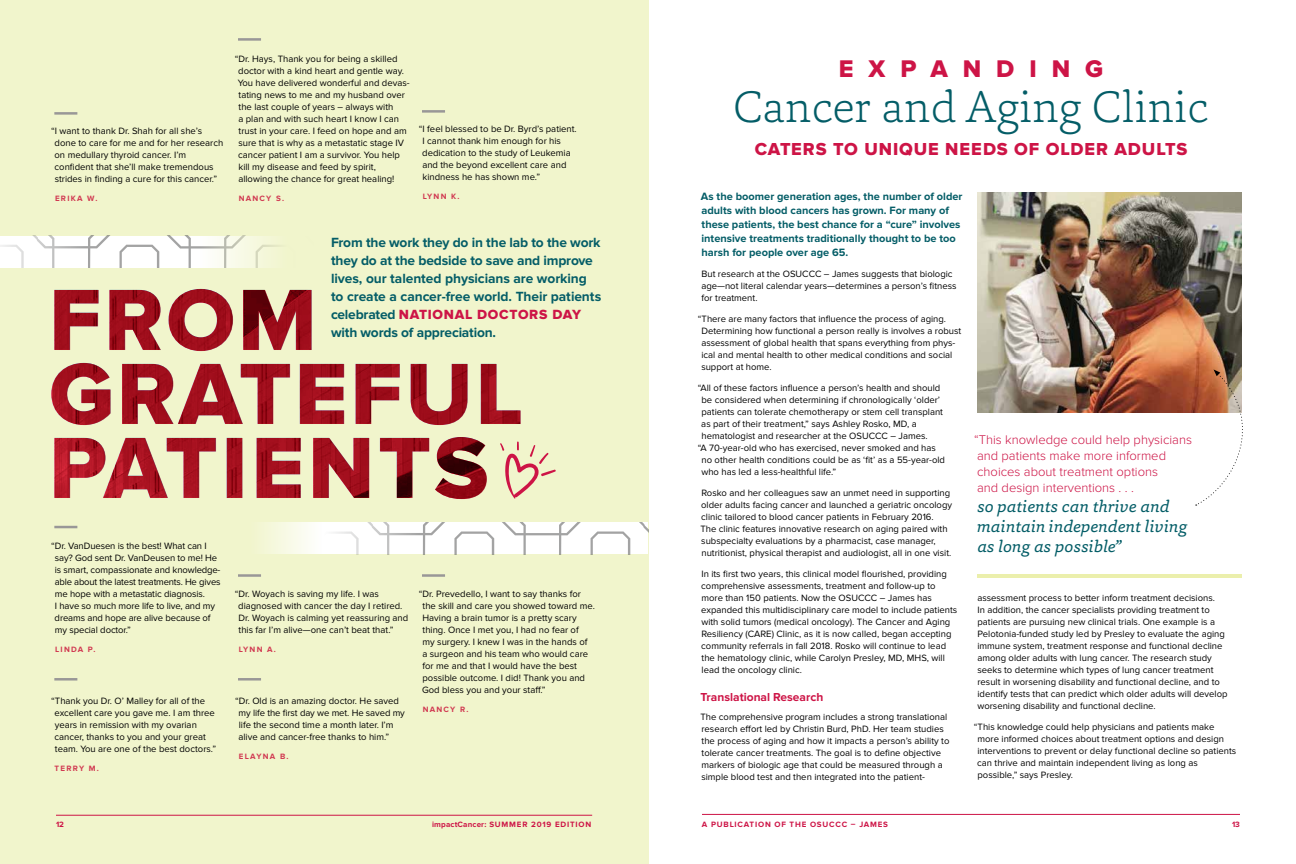
<style>
.page{position:relative;width:1296px;height:864px;background:#fff}
.page>*{position:absolute;margin:0;border:0;box-sizing:border-box;transform-origin:0 0}
.t1{font:200 45px "Capita";color:#045d67}
.t2{font:25px "Proxima Nova Extrabld";letter-spacing:.6em;color:#cd1446}
.t3{font:18px "Proxima Nova Extrabld";letter-spacing:.05em;color:#cd1446}
.t4{font:italic 17px/20px "Capita";color:#045d67}
.t5{font:700 13.8px/18.1px "Proxima Nova";letter-spacing:-.01em;color:#045d67}
.t6{font:13.8px "Proxima Nova Extrabld";letter-spacing:.05em;color:#cd1446}
.t7{font:300 13px/16px "Proxima Nova";color:#cd1446}
.t8{font:700 12px "Proxima Nova";color:#cd1446}
.t9{font:700 11px/14px "Proxima Nova";color:#045d67}
.t10{font:9.5px/12px "Proxima Nova";color:#000}
.t11{font:700 8px "Proxima Nova";letter-spacing:.1em;color:#cd1446}
.t12{font:700 8px "Proxima Nova";letter-spacing:.16em;color:#d13951}
.s1{font-family:"Proxima Nova";font-weight:700;color:#045d67}
</style>
<div class="page">
<div style="left:0;top:0;width:648px;height:864px;background:#f1f5cc"></div>
<svg style="left:0;top:236px;width:278px;height:31px"></svg>
<svg style="left:265px;top:523px;width:20px;height:31px"></svg>
<svg style="left:285px;top:523px;width:363px;height:31px"></svg>
<svg style="left:54px;top:437px;width:433px;height:62px"></svg>
<svg style="left:51px;top:363px;width:470px;height:62px"></svg>
<svg style="left:54px;top:289px;width:258px;height:62px"></svg>
<hr style="left:54px;top:112px;width:23px;height:3px;background:#999797">
<hr style="left:238px;top:38px;width:23px;height:3px;background:#999797">
<hr style="left:422px;top:110px;width:23px;height:3px;background:#999797">
<hr style="left:422px;top:574px;width:23px;height:3px;background:#999797">
<hr style="left:54px;top:526px;width:23px;height:2px;background:#999797">
<hr style="left:238px;top:574px;width:23px;height:3px;background:#999797">
<hr style="left:238px;top:678px;width:23px;height:3px;background:#999797">
<hr style="left:54px;top:678px;width:23px;height:3px;background:#999797">
<img style="left:977px;top:192px;width:264px;height:220px">
<svg style="left:1196px;top:369px;width:47px;height:137px"></svg>
<hr style="left:977px;top:574px;width:264px;height:3px;background:#ebefac">
<svg style="left:500px;top:441px;width:56px;height:58px"></svg>
<hr style="left:56px;top:815px;width:536px;height:1px;background:#cd1446">
<hr style="left:702px;top:814px;width:538px;height:1px;background:#cd1446">
<p class="t10" style="left:55px;top:125px;width:170px;text-indent:-3px">“I want to thank Dr. Shah for all she’s done to care for me and for her research on medullary thyroid cancer. I’m confident that she’ll make tremendous strides in finding a cure for this cancer.”</p>
<p class="t12" style="left:55px;top:193px;width:44px">ERIKA W.</p>
<p class="t10" style="left:235px;top:53px;width:176px">“Dr. Hays, Thank you for being a skilled doctor with a kind heart and gentle way.<br>You have delivered wonderful and devas&shy;tating news to me and my husband over the last couple of years – always with<br>a plan and with such heart I know I can trust in your care. I feed on hope and am sure that is why as a metastatic stage IV cancer patient I am a survivor. You help kill my disease and feed by spirit,<br>allowing the chance for great healing!</p>
<p class="t12" style="left:239px;top:193px;width:47px">NANCY S.</p>
<p class="t10" style="left:422px;top:123px;width:156px;text-indent:-3px">“I feel blessed to be Dr. Byrd’s patient.<br>I cannot thank him enough for his dedication to the study of Leukemia and the beyond excellent care and kindness he has shown me.”</p>
<p class="t12" style="left:423px;top:191px;width:38px">LYNN K.</p>
<h3 class="t5" style="left:331px;top:233px;width:272px">From the work they do in the lab to the work they do at the bedside to save and improve lives, our talented physicians are working to create a cancer-free world. Their patients</h3>
<h3 class="t6" style="left:331px;top:306px;width:252px"><span class="s1">celebrated</span> NATIONAL DOCTORS DAY</h3>
<h3 class="t5" style="left:331px;top:324px;width:167px">with words of appreciation.</h3>
<p class="t10" style="left:55px;top:540px;width:168px;text-indent:-3px">“Dr. VanDuesen is the best! What can I say? God sent Dr. VanDeusen to me! He is smart, compassionate and knowledge&shy;able about the latest treatments. He gives me hope with a metastatic diagnosis.<br>I have so much more life to live, and my dreams and hope are alive because of my special doctor.”</p>
<p class="t12" style="left:55px;top:645px;width:42px">LINDA P.</p>
<p class="t10" style="left:55px;top:695px;width:163px;text-indent:-3px">“Thank you Dr. O’ Malley for all of the excellent care you gave me. I am three years in remission with my ovarian cancer, thanks to you and your great team. You are one of the best doctors.”</p>
<p class="t12" style="left:55px;top:763px;width:46px">TERRY M.</p>
<p class="t10" style="left:238px;top:588px;width:172px;text-indent:-3px">“Dr. Woyach is saving my life. I was diagnosed with cancer the day I retired.<br>Dr. Woyach is calming yet reassuring and this far I’m alive—one can’t beat that.”</p>
<p class="t12" style="left:239px;top:645px;width:39px">LYNN A.</p>
<p class="t10" style="left:238px;top:695px;width:168px;text-indent:-3px">“Dr. Old is an amazing doctor. He saved my life the first day we met. He saved my life the second time a month later. I’m alive and cancer-free thanks to him.”</p>
<p class="t12" style="left:239px;top:751px;width:51px">ELAYNA B.</p>
<p class="t10" style="left:422px;top:588px;width:174px;text-indent:-3px">“Dr. Prevedello, I want to say thanks for the skill and care you showed toward me.<br>Having a brain tumor is a pretty scary thing. Once I met you, I had no fear of<br>my surgery. I knew I was in the hands of<br>a surgeon and his team who would care for me and that I would have the best possible outcome. I did! Thank you and God bless you and your staff.”</p>
<p class="t12" style="left:423px;top:705px;width:47px">NANCY R.</p>
<h2 class="t2" style="left:839px;top:54px;width:266px">EXPANDING</h2>
<h1 class="t1" style="left:733px;top:77px;width:477px">Cancer and Aging Clinic</h1>
<h3 class="t3" style="left:755px;top:138px;width:434px">CATERS TO UNIQUE NEEDS OF OLDER ADULTS</h3>
<p class="t9" style="left:701px;top:190px;width:263px">As the boomer generation ages, the number of older adults with blood cancers has grown. For many of these patients, the best chance for a “cure” involves intensive treatments traditionally thought to be too harsh for people over age 65.</p>
<p class="t10" style="left:701px;top:268px;width:257px">But research at the OSUCCC – James suggests that biologic age—not literal calendar years—determines a person’s fitness for treatment.</p>
<p class="t10" style="left:701px;top:313px;width:262px;text-indent:-3px">“There are many factors that influence the process of aging.<br>Determining how functional a person really is involves a robust assessment of global health that spans everything from phys&shy;ical and mental health to other medical conditions and social support at home.</p>
<p class="t10" style="left:698px;top:382px;width:244px">“All of these factors influence a person’s health and should</p>
<p class="t10" style="left:701px;top:394px;width:240px">be considered when determining if chronologically ‘older’</p>
<p class="t10" style="left:701px;top:406px;width:243px">patients can tolerate chemotherapy or stem cell transplant</p>
<p class="t10" style="left:701px;top:418px;width:217px">as part of their treatment,” says Ashley Rosko, MD, a</p>
<p class="t10" style="left:701px;top:430px;width:228px">hematologist and researcher at the OSUCCC – James.</p>
<p class="t10" style="left:698px;top:442px;width:240px">“A 70-year-old who has exercised, never smoked and has</p>
<p class="t10" style="left:701px;top:454px;width:245px">no other health conditions could be as ‘fit’ as a 55-year-old</p>
<p class="t10" style="left:701px;top:466px;width:136px">who has led a less-healthful life.”</p>
<p class="t10" style="left:700px;top:487px;width:253px">Rosko and her colleagues saw an unmet need in supporting older adults facing cancer and launched a geriatric oncology clinic tailored to blood cancer patients in February 2016.<br>The clinic features innovative research on aging paired with subspecialty evaluations by a pharmacist, case manager, nutritionist, physical therapist and audiologist, all in one visit.</p>
<p class="t10" style="left:701px;top:568px;width:258px">In its first two years, this clinical model flourished, providing comprehensive assessments, treatment and follow-up to more than 150 patients. Now the OSUCCC – James has expanded this multidisciplinary care model to include patients with solid tumors (medical oncology). The Cancer and Aging Resiliency (CARE) Clinic, as it is now called, began accepting community referrals in fall 2018. Rosko will continue to lead the hematology clinic, while Carolyn Presley, MD, MHS, will lead the oncology clinic.</p>
<p class="t8" style="left:700px;top:690px;width:124px">Translational Research</p>
<p class="t10" style="left:700px;top:711px;width:251px">The comprehensive program includes a strong translational research effort led by Christin Burd, PhD. Her team studies the process of aging and how it impacts a person’s ability to tolerate cancer treatments. The goal is to define objective markers of biologic age that could be measured through a simple blood test and then integrated into the patient-</p>
<h3 class="t7" style="left:974px;top:431px;width:219px">“This knowledge could help physicians and patients make more informed choices about treatment options<br>and design interventions . . .</h3>
<h3 class="t4" style="left:977px;top:495px;width:212px">so patients can thrive and maintain independent living as long as possible”</h3>
<p class="t10" style="left:977px;top:592px;width:252px">assessment process to better inform treatment decisions.<br>In addition, the cancer specialists providing treatment to patients are pursuing new clinical trials. One example is a Pelotonia-funded study led by Presley to evaluate the aging immune system, treatment response and functional decline among older adults with lung cancer. The research study seeks to determine which types of lung cancer treatment result in worsening disability and functional decline, and to identify tests that can predict which older adults will develop worsening disability and functional decline.</p>
<p class="t10" style="left:977px;top:721px;width:261px;text-indent:-3px">“This knowledge could help physicians and patients make more informed choices about treatment options and design interventions to prevent or delay functional decline so patients can thrive and maintain independent living as long as possible,” says Presley.</p>
<p class="t11" style="left:56px;top:820px;width:10px">12</p>
<p class="t11" style="left:432px;top:820px;width:161px">impactCancer: SUMMER 2019 EDITION</p>
<p class="t11" style="left:702px;top:820px;width:187px">A PUBLICATION OF THE OSUCCC – JAMES</p>
<p class="t11" style="left:1232px;top:820px;width:9px">13</p>
</div>
